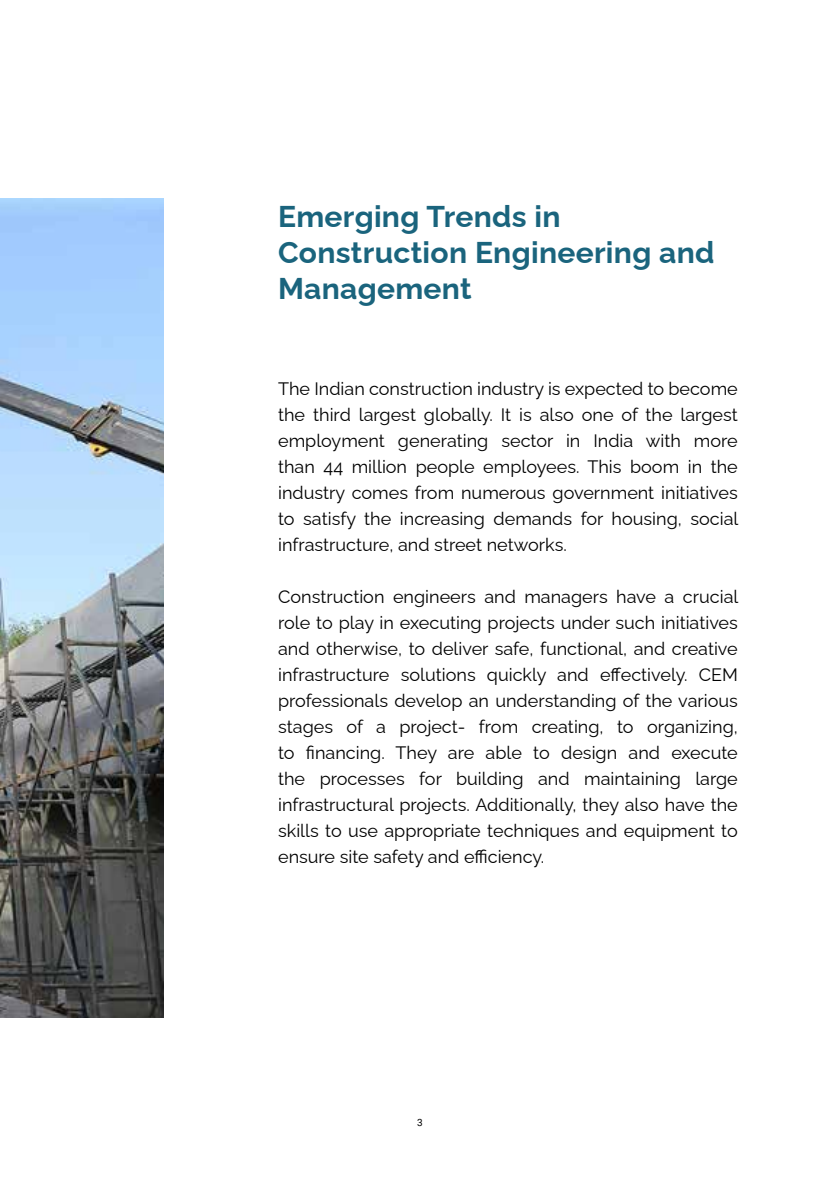
<style>
.page{position:relative;width:840px;height:1191px;background:#fff}
.page>*{position:absolute;margin:0;border:0;box-sizing:border-box;transform-origin:0 0}
.t1{font:700 30px/36px "Raleway";letter-spacing:.01em;color:#1a647d}
.t2{font:18px/26px "Raleway";color:#000;text-align:justify}
.t3{font:10px "Roboto";color:#000}
</style>
<div class="page">
<img style="left:0;top:198px;width:164px;height:819px">
<h1 class="t1" style="left:278px;top:195px;width:437px">Emerging Trends in<br>Construction Engineering and<br>Management</h1>
<p class="t2" style="left:278px;top:374px;width:461px">The Indian construction industry is expected to become the third largest globally. It is also one of the largest employment generating sector in India with more than 44 million people employees. This boom in the industry comes from numerous government initiatives to satisfy the increasing demands for housing, social infrastructure, and street networks.</p>
<p class="t2" style="left:278px;top:581px;width:461px">Construction engineers and managers have a crucial role to play in executing projects under such initiatives and otherwise, to deliver safe, functional, and creative infrastructure solutions quickly and effectively. CEM professionals develop an understanding of the various stages of a project- from creating, to organizing, to financing. They are able to design and execute the processes for building and maintaining large infrastructural projects. Additionally, they also have the skills to use appropriate techniques and equipment to ensure site safety and efficiency.</p>
<p class="t3" style="left:417px;top:1115px;width:7px">3</p>
</div>
